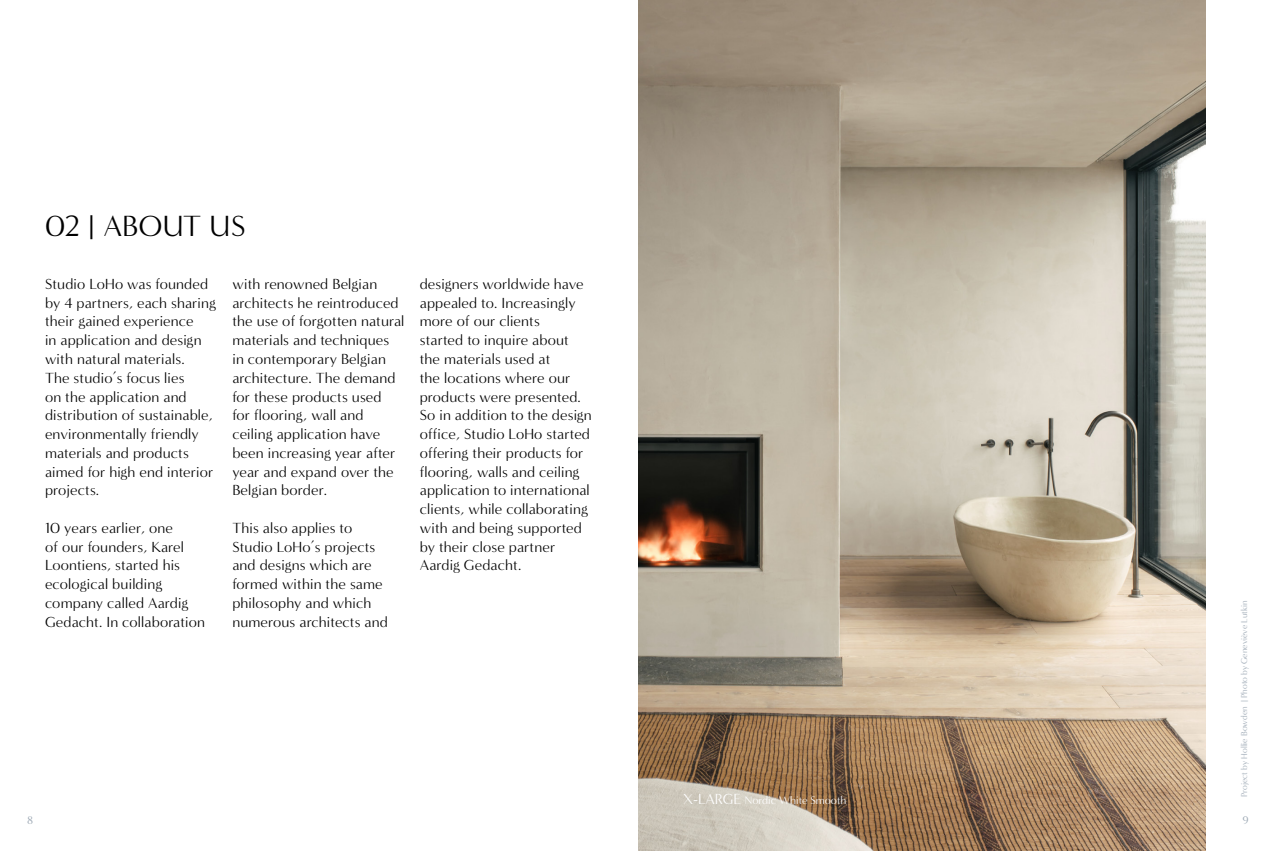
<style>
.page{position:relative;width:1276px;height:851px;background:#fff}
.page>*{position:absolute;margin:0;border:0;box-sizing:border-box;transform-origin:0 0}
.t1{font:30px "Minerva Modern";letter-spacing:.005em;color:#000}
.t2{font:15px/18.8px "Minerva Modern";letter-spacing:.01em;color:#000}
.t3{font:11.25px "Minerva Modern";color:#fff}
.t4{font:11.25px "Minerva Modern";color:#9ba7b3}
.t5{font:8.75px "Minerva Modern";color:#9ba7b3}
.s1{font-size:15px}
</style>
<div class="page">
<img style="left:638px;top:0;width:567px;height:850px">
<h1 class="t1" style="left:45px;top:209px;width:202px">02 | ABOUT US</h1>
<p class="t2" style="left:45px;top:275px;width:173px">Studio LoHo was founded by 4 partners, each sharing their gained experience<br>in application and design with natural materials.<br>The studio’s focus lies<br>on the application and distribution of sustainable, environmentally friendly materials and products aimed for high end interior projects.</p>
<p class="t2" style="left:45px;top:518px;width:162px">10 years earlier, one<br>of our founders, Karel<br>Loontiens, started his ecological building company called Aardig<br>Gedacht. In collaboration</p>
<p class="t2" style="left:232px;top:275px;width:174px">with renowned Belgian architects he reintroduced the use of forgotten natural materials and techniques<br>in contemporary Belgian architecture. The demand for these products used<br>for flooring, wall and ceiling application have been increasing year after year and expand over the<br>Belgian border.</p>
<p class="t2" style="left:232px;top:518px;width:157px">This also applies to<br>Studio LoHo’s projects and designs which are formed within the same philosophy and which numerous architects and</p>
<p class="t2" style="left:420px;top:275px;width:173px">designers worldwide have appealed to. Increasingly more of our clients<br>started to inquire about the materials used at<br>the locations where our products were presented.<br>So in addition to the design office, Studio LoHo started offering their products for flooring, walls and ceiling application to international clients, while collaborating with and being supported by their close partner<br>Aardig Gedacht.</p>
<p class="t3" style="left:683px;top:793px;width:165px"><span class="s1">X-LARGE</span> Nordic White Smooth</p>
<p class="t5" style="left:1239px;top:797px;width:198px;rotate:-90deg">Project by Hollie Bowden | Photo by Geneviève Lutkin</p>
<p class="t4" style="left:27px;top:813px;width:8px">8</p>
<p class="t4" style="left:1242px;top:813px;width:8px">9</p>
</div>
